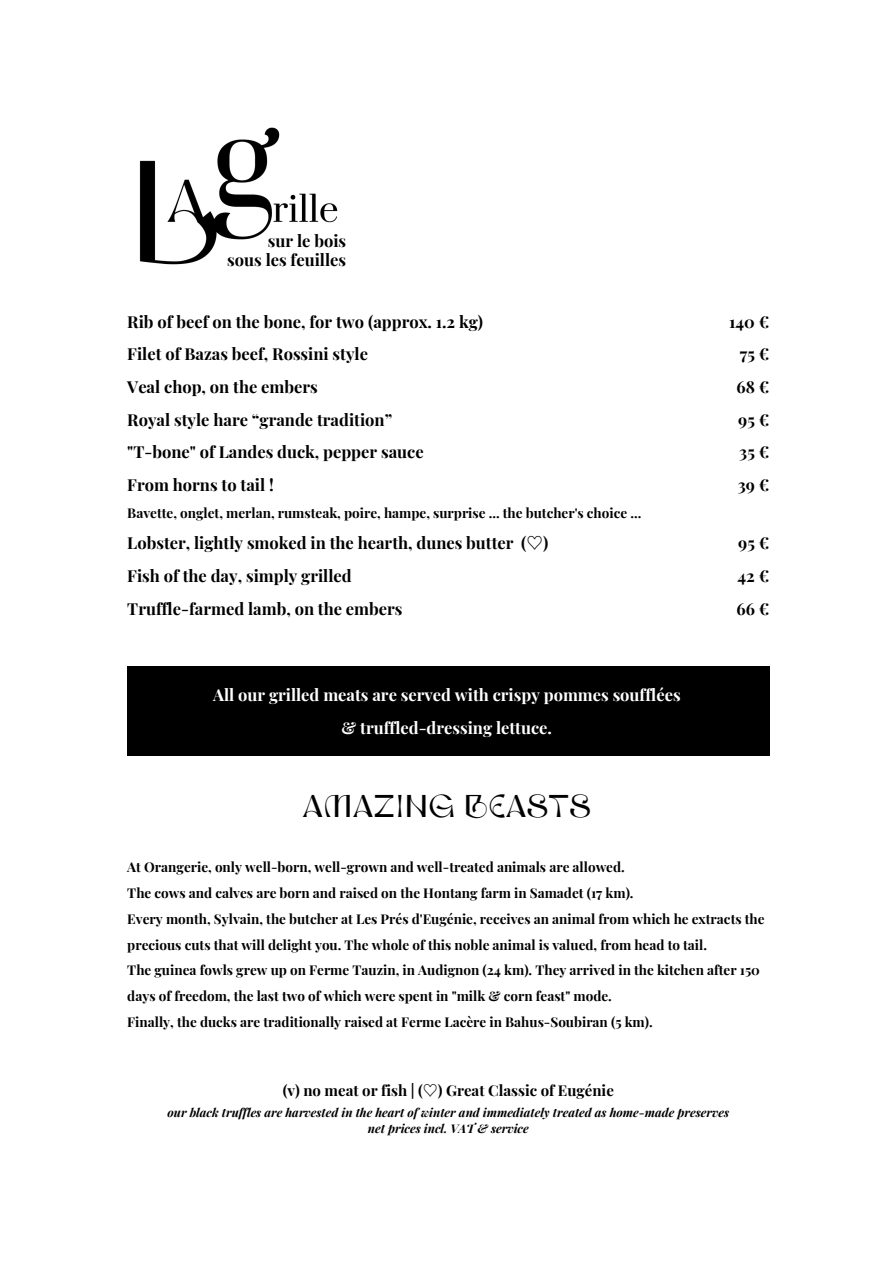
<style>
.page{position:relative;width:894px;height:1264px;background:#fff}
.page>*{position:absolute;margin:0;border:0;box-sizing:border-box;transform-origin:0 0}
.t1{font:31.5px "Baissano Display";color:#000}
.t2{font:700 16.5px/32.7px "Playfair Display";color:#000}
.t3{font:700 16.5px/32.7px "Playfair Display";color:#fff;text-align:center}
.t4{font:700 15px "Playfair Display";color:#000}
.t5{font:700 13.5px/25.8px "Playfair Display";color:#000}
.t6{font:italic 700 12px "Playfair Display";color:#000}
.s1{font-family:"Noto Sans CJ Ksc"}
</style>
<div class="page">
<div style="left:127px;top:666px;width:642px;height:90px;background:#000"></div>
<img style="left:139px;top:127px;width:199px;height:138px">
<p class="t2" style="left:227px;top:231px;width:120px;line-height:19.2px;text-align:right">sur le bois<br>sous les feuilles</p>
<p class="t2" style="left:127px;top:304px;width:357px">Rib of beef on the bone, for two (approx. 1.2 kg)<br>Filet of Bazas beef, Rossini style<br>Veal chop, on the embers<br>Royal style hare “grande tradition”<br>"T-bone" of Landes duck, pepper sauce<br>From horns to tail !</p>
<p class="t5" style="left:127px;top:499px;width:515px">Bavette, onglet, merlan, rumsteak, poire, hampe, surprise ... the butcher's choice ...</p>
<p class="t2" style="left:127px;top:526px;width:422px">Lobster, lightly smoked in the hearth, dunes butter (<span class="s1">♡</span>)<br>Fish of the day, simply grilled</p>
<h2 class="t2" style="left:127px;top:591px;width:277px">Truffle-farmed lamb, on the embers</h2>
<h2 class="t3" style="left:213px;top:678px;width:469px">All our grilled meats are served with crispy pommes soufflées &amp; truffled-dressing lettuce.</h2>
<h1 class="t1" style="left:302px;top:791px;width:290px">AMAZING BEASTS</h1>
<h3 class="t2" style="left:736px;top:304px;width:34px;text-align:justify;text-indent:-7px">140 € 75 € 68 € 95 € 35 € 39 €</h3>
<h2 class="t2" style="left:736px;top:526px;width:34px;text-align:justify">95 € 42 € 66 €</h2>
<h2 class="t5" style="left:127px;top:853px;width:638px">At Orangerie, only well-born, well-grown and well-treated animals are allowed.<br>The cows and calves are born and raised on the Hontang farm in Samadet (17 km).<br>Every month, Sylvain, the butcher at Les Prés d'Eugénie, receives an animal from which he extracts the precious cuts that will delight you. The whole of this noble animal is valued, from head to tail.<br>The guinea fowls grew up on Ferme Tauzin, in Audignon (24 km). They arrived in the kitchen after 150 days of freedom, the last two of which were spent in "milk &amp; corn feast" mode.<br>Finally, the ducks are traditionally raised at Ferme Lacère in Bahus-Soubiran (5 km).</h2>
<h3 class="t4" style="left:283px;top:1079px;width:332px">(v) no meat or fish | (<span class="s1">♡</span>) Great Classic of Eugénie</h3>
<p class="t6" style="left:167px;top:1103px;width:563px">our black truffles are harvested in the heart of winter and immediately treated as home-made preserves</p>
<p class="t6" style="left:368px;top:1119px;width:162px">net prices incl. VAT &amp; service</p>
</div>
